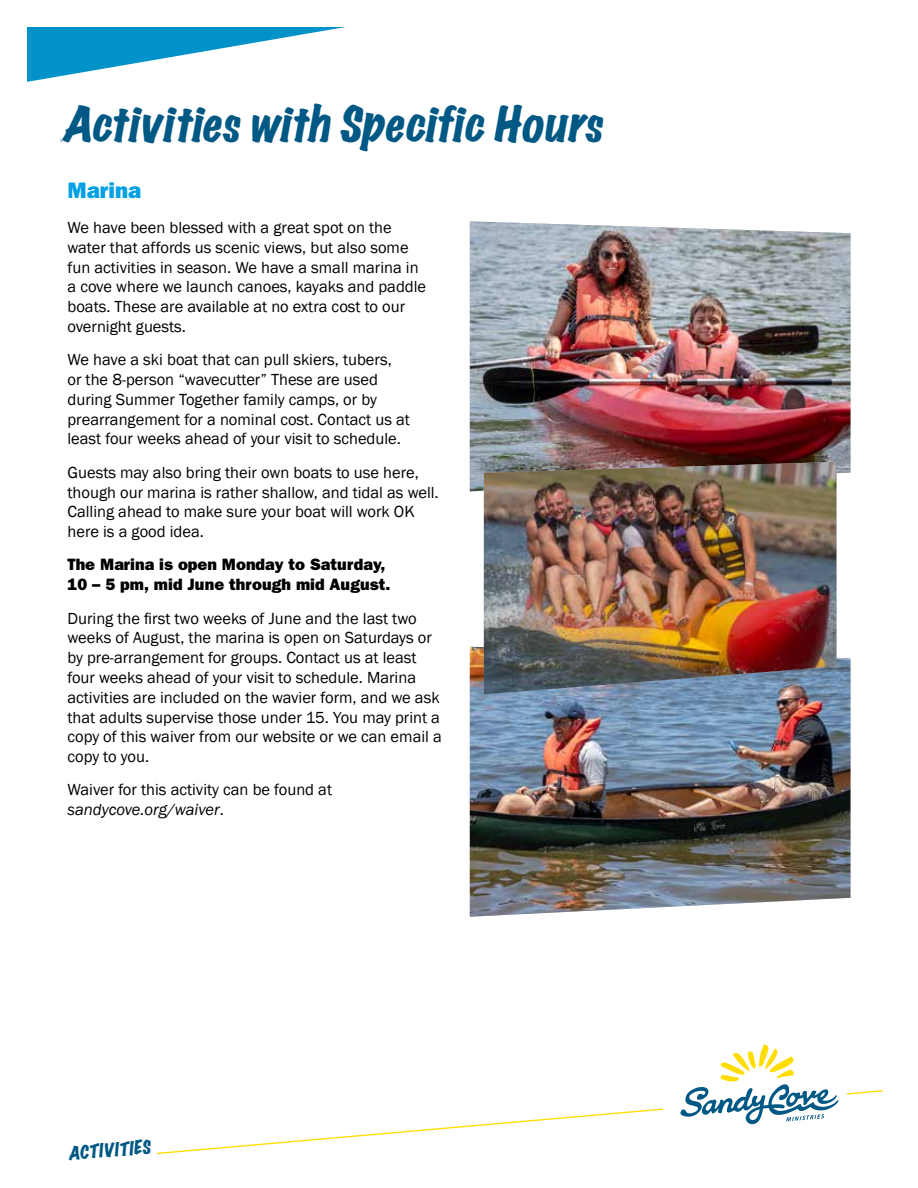
<style>
.page{position:relative;width:918px;height:1188px;background:#fff}
.page>*{position:absolute;margin:0;border:0;box-sizing:border-box;transform-origin:0 0}
.t1{font:italic expanded 44.1px "Marker Felt";color:#005884}
.t2{font:800 22.5px "Franklin Gothic";color:#00a1e4}
.t3{font:italic expanded 16.8px "Marker Felt";color:#005884}
.t4{font:16.5px/19.8px "Franklin Gothic";color:#000}
.t5{font:800 16.5px/19.8px "Franklin Gothic";color:#000}
.s1{font-style:italic}
</style>
<div class="page">
<svg style="left:27px;top:27px;width:318px;height:55px"></svg>
<svg style="left:157px;top:1108px;width:507px;height:47px"></svg>
<svg style="left:680px;top:1044px;width:158px;height:81px"></svg>
<svg style="left:846px;top:1090px;width:37px;height:5px"></svg>
<img style="left:470px;top:221px;width:380px;height:270px">
<img style="left:470px;top:647px;width:380px;height:270px">
<img style="left:484px;top:462px;width:352px;height:232px">
<h1 class="t1" style="left:62px;top:89px;width:553px">ActivitieswithSpecificHours</h1>
<h2 class="t2" style="left:68px;top:177px;width:75px">Marina</h2>
<p class="t4" style="left:68px;top:218px;width:360px">We have been blessed with a great spot on the water that affords us scenic views, but also some fun activities in season. We have a small marina in a cove where we launch canoes, kayaks and paddle boats. These are available at no extra cost to our overnight guests.</p>
<p class="t4" style="left:68px;top:350px;width:344px">We have a ski boat that can pull skiers, tubers, or the 8-person “wavecutter” These are used during Summer Together family camps, or by prearrangement for a nominal cost. Contact us at least four weeks ahead of your visit to schedule.</p>
<p class="t4" style="left:68px;top:463px;width:373px">Guests may also bring their own boats to use here, though our marina is rather shallow, and tidal as well.<br>Calling ahead to make sure your boat will work OK here is a good idea.</p>
<p class="t5" style="left:68px;top:555px;width:324px">The Marina is open Monday to Saturday,<br>10 – 5 pm, mid June through mid August.</p>
<p class="t4" style="left:68px;top:609px;width:376px">During the first two weeks of June and the last two weeks of August, the marina is open on Saturdays or by pre-arrangement for groups. Contact us at least four weeks ahead of your visit to schedule. Marina activities are included on the wavier form, and we ask that adults supervise those under 15. You may print a copy of this waiver from our website or we can email a copy to you.</p>
<p class="t4" style="left:68px;top:780px;width:266px">Waiver for this activity can be found at <span class="s1">sandycove.org/waiver</span>.</p>
<p class="t3" style="left:67px;top:1140px;width:84px;rotate:-5deg">ACTIVITIES</p>
</div>
